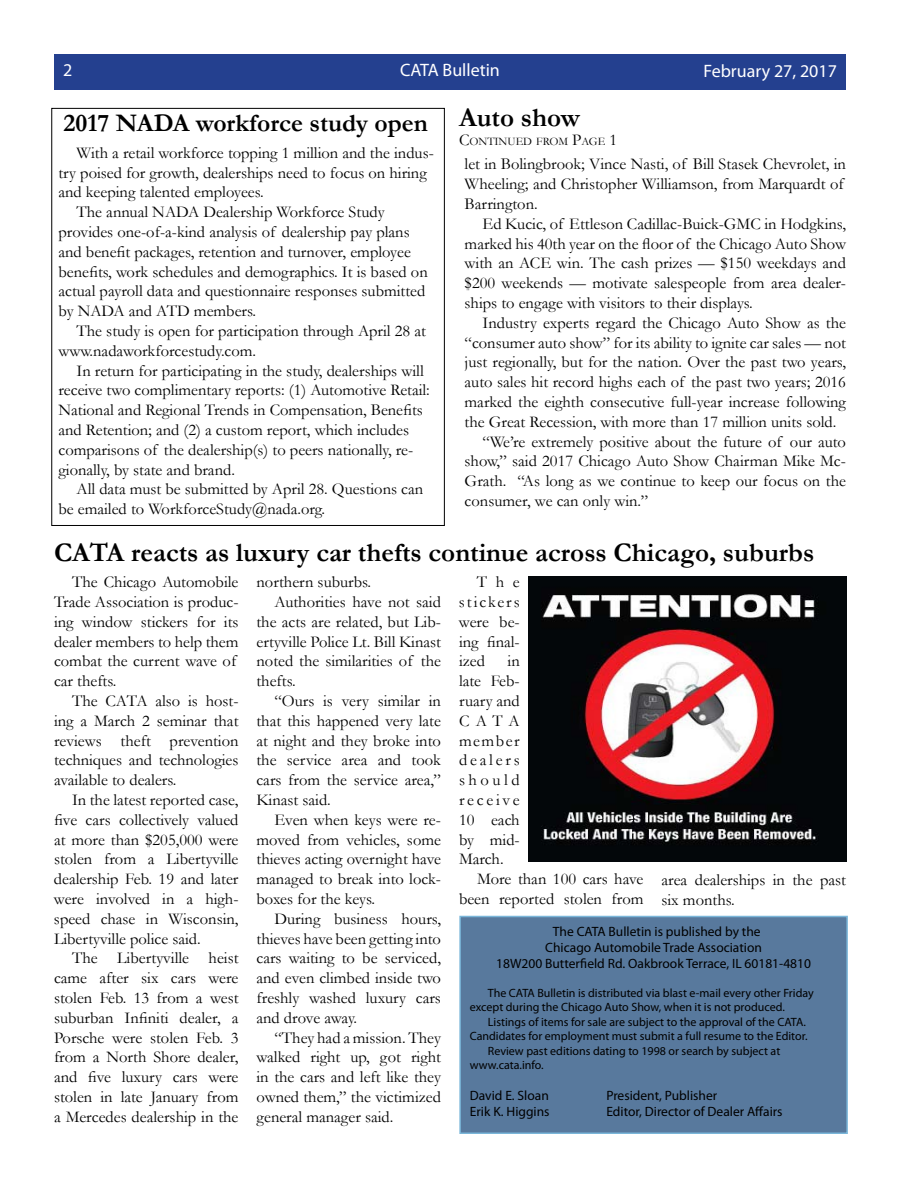
<style>
.page{position:relative;width:918px;height:1188px;background:#fff}
.page>*{position:absolute;margin:0;border:0;box-sizing:border-box;transform-origin:0 0}
.t1{font:700 27px "Garamond";color:#000}
.t2{font:700 25.5px "Garamond";color:#000}
.t3{font:18px "Myriad Pro";color:#fff}
.t4{font:16.5px/19.8px "Garamond";color:#000;text-align:justify}
.t5{font:16.5px "Garamond";letter-spacing:.17em;color:#000}
.t6{font:13.5px/16.2px "Myriad Pro";color:#000;text-align:center}
.t7{font:12px/14.4px "Myriad Pro";color:#000}
.t8{font:11.55px "Garamond";color:#000}
.s1{font-size:16.5px}
</style>
<div class="page">
<div style="left:460px;top:916px;width:387px;height:217px;background:#58799d"></div>
<div style="left:459px;top:916px;width:389px;height:218px;border:2px solid #7ab6d9"></div>
<div style="left:54px;top:54px;width:792px;height:36px;background:#24408f"></div>
<img style="left:529px;top:576px;width:318px;height:285px">
<p class="t3" style="left:63px;top:58px;width:11px">2</p>
<p class="t3" style="left:400px;top:58px;width:101px">CATA Bulletin</p>
<p class="t3" style="left:703px;top:59px;width:135px">February 27, 2017</p>
<h2 class="t2" style="left:64px;top:106px;width:366px">2017 NADA workforce study open</h2>
<p class="t4" style="left:77px;top:142px;width:359px">With a retail workforce topping 1 million and the indus-</p>
<p class="t4" style="left:58px;top:162px;width:370px">try poised for growth, dealerships need to focus on hiring</p>
<p class="t4" style="left:58px;top:182px;width:207px">and keeping talented employees.</p>
<p class="t4" style="left:76px;top:202px;width:310px">The annual NADA Dealership Workforce Study</p>
<p class="t4" style="left:58px;top:221px;width:353px">provides one-of-a-kind analysis of dealership pay plans</p>
<p class="t4" style="left:58px;top:241px;width:354px">and benefit packages, retention and turnover, employee</p>
<p class="t4" style="left:58px;top:261px;width:371px">benefits, work schedules and demographics. It is based on</p>
<p class="t4" style="left:58px;top:281px;width:368px">actual payroll data and questionnaire responses submitted</p>
<p class="t4" style="left:58px;top:301px;width:199px">by NADA and ATD members.</p>
<p class="t4" style="left:77px;top:320px;width:351px">The study is open for participation through April 28 at</p>
<p class="t4" style="left:58px;top:340px;width:199px">www.nadaworkforcestudy.com.</p>
<p class="t4" style="left:77px;top:360px;width:349px">In return for participating in the study, dealerships will</p>
<p class="t4" style="left:58px;top:380px;width:373px">receive two complimentary reports: (1) Automotive Retail:</p>
<p class="t4" style="left:58px;top:400px;width:366px">National and Regional Trends in Compensation, Benefits</p>
<p class="t4" style="left:58px;top:419px;width:352px">and Retention; and (2) a custom report, which includes</p>
<p class="t4" style="left:58px;top:439px;width:356px">comparisons of the dealership(s) to peers nationally, re-</p>
<p class="t4" style="left:58px;top:459px;width:178px">gionally, by state and brand.</p>
<p class="t4" style="left:77px;top:479px;width:348px">All data must be submitted by April 28. Questions can</p>
<p class="t4" style="left:58px;top:499px;width:268px">be emailed to WorkforceStudy@nada.org.</p>
<h1 class="t1" style="left:459px;top:99px;width:122px">Auto show</h1>
<p class="t8" style="left:459px;top:133px;width:160px"><span class="s1">C</span>ontinued from <span class="s1">P</span>age <span class="s1">1</span></p>
<p class="t4" style="left:465px;top:154px;width:383px;text-align:left">let in Bolingbrook; Vince Nasti, of Bill Stasek Chevrolet, in<br>Wheeling; and Christopher Williamson, from Marquardt of<br>Barrington.</p>
<p class="t4" style="left:465px;top:213px;width:383px;text-indent:18px">Ed Kucic, of Ettleson Cadillac-Buick-GMC in Hodgkins, marked his 40th year on the floor of the Chicago Auto Show with an ACE win. The cash prizes — $150 weekdays and $200 weekends — motivate salespeople from area dealer&shy;ships to engage with visitors to their displays.</p>
<p class="t4" style="left:483px;top:312px;width:365px">Industry experts regard the Chicago Auto Show as the</p>
<p class="t4" style="left:465px;top:332px;width:383px">“consumer auto show” for its ability to ignite car sales — not</p>
<p class="t4" style="left:465px;top:352px;width:383px">just regionally, but for the nation. Over the past two years,</p>
<p class="t4" style="left:465px;top:372px;width:383px">auto sales hit record highs each of the past two years; 2016</p>
<p class="t4" style="left:465px;top:392px;width:383px">marked the eighth consecutive full-year increase following</p>
<p class="t4" style="left:465px;top:411px;width:373px">the Great Recession, with more than 17 million units sold.</p>
<p class="t4" style="left:483px;top:431px;width:365px">“We’re extremely positive about the future of our auto</p>
<p class="t4" style="left:465px;top:451px;width:383px">show,” said 2017 Chicago Auto Show Chairman Mike Mc-</p>
<p class="t4" style="left:465px;top:471px;width:383px">Grath. “As long as we continue to keep our focus on the</p>
<p class="t4" style="left:465px;top:491px;width:185px">consumer, we can only win.”</p>
<h1 class="t1" style="left:54px;top:534px;width:762px">CATA reacts as luxury car thefts continue across Chicago, suburbs</h1>
<p class="t4" style="left:54px;top:572px;width:186px;text-align:left;text-indent:18px">The Chicago Automobile<br>Trade Association is produc&shy;ing window stickers for its dealer members to help them combat the current wave of car thefts.</p>
<p class="t4" style="left:54px;top:690px;width:186px;text-indent:18px">The CATA also is host&shy;ing a March 2 seminar that reviews theft prevention techniques and technologies available to dealers.</p>
<p class="t4" style="left:54px;top:789px;width:186px;text-indent:18px">In the latest reported case, five cars collectively valued at more than $205,000 were stolen from a Libertyville dealership Feb. 19 and later were involved in a high&shy;speed chase in Wisconsin, Libertyville police said.</p>
<p class="t4" style="left:54px;top:948px;width:186px;text-indent:18px">The Libertyville heist came after six cars were stolen Feb. 13 from a west suburban Infiniti dealer, a Porsche were stolen Feb. 3 from a North Shore dealer, and five luxury cars were stolen in late January from a Mercedes dealership in the</p>
<p class="t4" style="left:257px;top:572px;width:116px">northern suburbs.</p>
<p class="t4" style="left:275px;top:591px;width:168px">Authorities have not said</p>
<p class="t4" style="left:257px;top:611px;width:186px">the acts are related, but Lib-</p>
<p class="t4" style="left:257px;top:631px;width:186px">ertyville Police Lt. Bill Kinast</p>
<p class="t4" style="left:257px;top:651px;width:186px">noted the similarities of the</p>
<p class="t4" style="left:256px;top:671px;width:41px">thefts.</p>
<p class="t4" style="left:275px;top:690px;width:168px">“Ours is very similar in</p>
<p class="t4" style="left:256px;top:710px;width:186px">that this happened very late</p>
<p class="t4" style="left:256px;top:730px;width:186px">at night and they broke into</p>
<p class="t4" style="left:256px;top:750px;width:186px">the service area and took</p>
<p class="t4" style="left:256px;top:770px;width:186px">cars from the service area,”</p>
<p class="t4" style="left:256px;top:789px;width:76px">Kinast said.</p>
<p class="t4" style="left:274px;top:809px;width:168px">Even when keys were re-</p>
<p class="t4" style="left:257px;top:829px;width:186px">moved from vehicles, some</p>
<p class="t4" style="left:257px;top:849px;width:186px">thieves acting overnight have</p>
<p class="t4" style="left:257px;top:869px;width:186px">managed to break into lock-</p>
<p class="t4" style="left:257px;top:888px;width:120px">boxes for the keys.</p>
<p class="t4" style="left:275px;top:908px;width:168px">During business hours,</p>
<p class="t4" style="left:257px;top:928px;width:186px">thieves have been getting into</p>
<p class="t4" style="left:257px;top:948px;width:186px">cars waiting to be serviced,</p>
<p class="t4" style="left:257px;top:968px;width:186px">and even climbed inside two</p>
<p class="t4" style="left:257px;top:987px;width:186px">freshly washed luxury cars</p>
<p class="t4" style="left:257px;top:1007px;width:102px">and drove away.</p>
<p class="t4" style="left:275px;top:1027px;width:168px">“They had a mission. They</p>
<p class="t4" style="left:257px;top:1047px;width:186px">walked right up, got right</p>
<p class="t4" style="left:256px;top:1067px;width:186px">in the cars and left like they</p>
<p class="t4" style="left:256px;top:1086px;width:186px">owned them,” the victimized</p>
<p class="t4" style="left:256px;top:1106px;width:138px">general manager said.</p>
<p class="t4" style="left:459px;top:572px;width:62px;text-indent:18px">The stickers were be&shy;ing final&shy;ized</p>
<p class="t4" style="left:508px;top:651px;width:14px">in</p>
<p class="t4" style="left:459px;top:671px;width:62px">late Feb-</p>
<p class="t4" style="left:459px;top:690px;width:62px">ruary and</p>
<p class="t4" style="left:459px;top:710px;width:62px">CATA</p>
<p class="t4" style="left:459px;top:730px;width:62px">member</p>
<p class="t5" style="left:459px;top:749px;width:62px">dealers</p>
<p class="t4" style="left:459px;top:770px;width:62px">should</p>
<p class="t5" style="left:459px;top:789px;width:62px">receive</p>
<p class="t4" style="left:459px;top:809px;width:62px">10 each</p>
<p class="t4" style="left:459px;top:829px;width:62px">by mid-</p>
<p class="t4" style="left:459px;top:849px;width:46px">March.</p>
<p class="t4" style="left:477px;top:869px;width:168px">More than 100 cars have</p>
<p class="t4" style="left:459px;top:888px;width:186px">been reported stolen from</p>
<p class="t4" style="left:662px;top:870px;width:186px">area dealerships in the past six months.</p>
<p class="t6" style="left:496px;top:923px;width:316px">The CATA Bulletin is published by the<br>Chicago Automobile Trade Association<br>18W200 Butterfield Rd. Oakbrook Terrace, IL 60181-4810</p>
<p class="t7" style="left:470px;top:985px;width:345px;text-indent:18px">The CATA Bulletin is distributed via blast e-mail every other Friday except during the Chicago Auto Show, when it is not produced.</p>
<p class="t7" style="left:488px;top:1014px;width:319px">Listings of items for sale are subject to the approval of the CATA.</p>
<p class="t7" style="left:470px;top:1029px;width:339px">Candidates for employment must submit a full resume to the Editor.</p>
<p class="t7" style="left:488px;top:1043px;width:294px">Review past editions dating to 1998 or search by subject at</p>
<p class="t7" style="left:470px;top:1057px;width:75px">www.cata.info.</p>
<p class="t6" style="left:470px;top:1087px;width:81px">David E. Sloan</p>
<p class="t6" style="left:606px;top:1087px;width:112px">President, Publisher</p>
<p class="t6" style="left:470px;top:1103px;width:81px">Erik K. Higgins</p>
<p class="t6" style="left:606px;top:1103px;width:178px">Editor, Director of Dealer Affairs</p>
</div>
